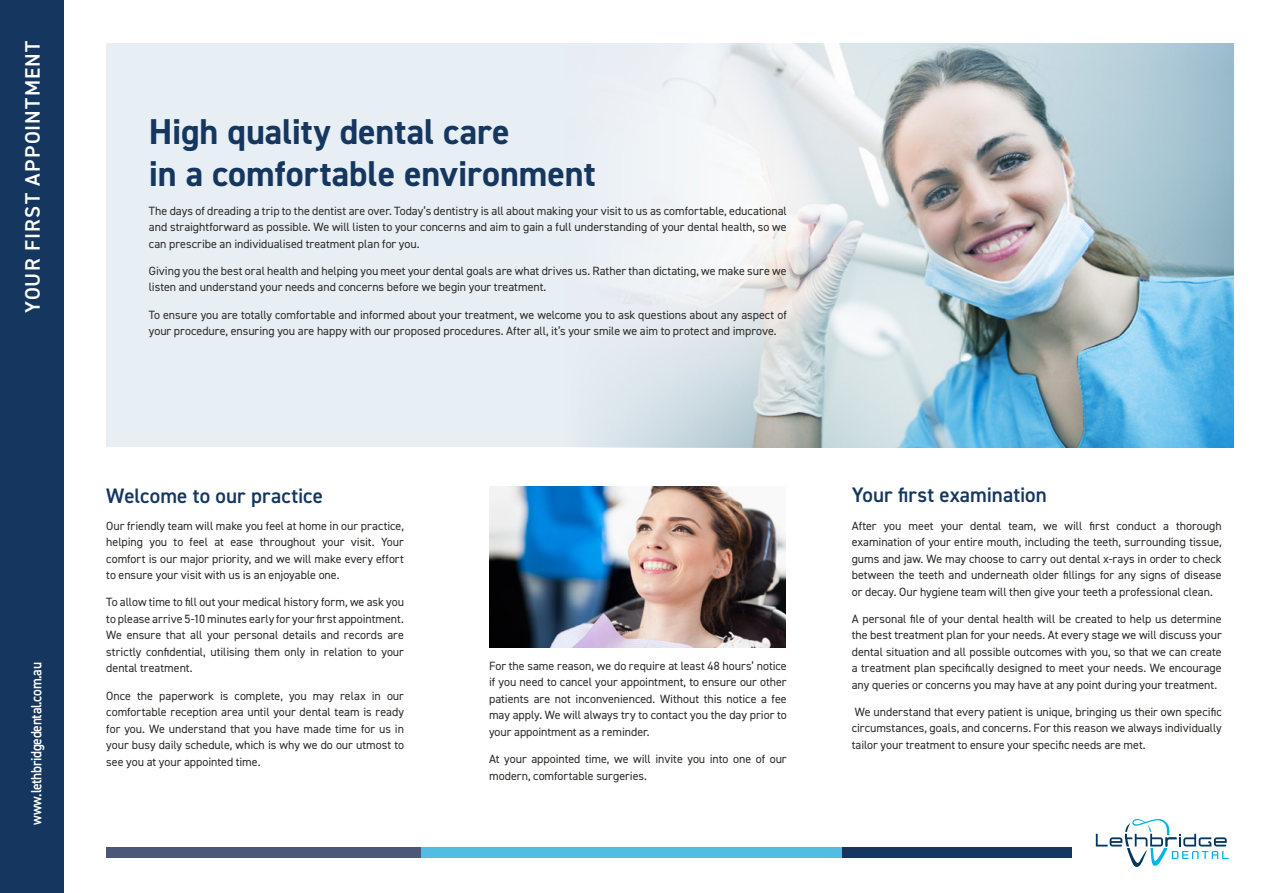
<style>
.page{position:relative;width:1263px;height:893px;background:#fff}
.page>*{position:absolute;margin:0;border:0;box-sizing:border-box;transform-origin:0 0}
.t1{font:700 36px/42px "DIN2014";color:#15375f}
.t2{font:600 21px "DIN2014";color:#15375f}
.t3{font:600 21px "DIN2014";letter-spacing:.055em;color:#fff}
.t4{font:600 15px "DIN2014";letter-spacing:-.02em;color:#fff;scale:.9 1}
.t5{font:12px/16.5px "DIN2014";color:#2c2a27;text-align:justify}
</style>
<div class="page">
<div style="left:0;top:0;width:64px;height:893px;background:#15375f"></div>
<div style="left:106px;top:848px;width:421px;height:10px;background:#4a5779"></div>
<div style="left:421px;top:848px;width:421px;height:10px;background:#51bde2"></div>
<div style="left:842px;top:848px;width:229px;height:10px;background:#15375f"></div>
<svg style="left:1096px;top:819px;width:133px;height:48px"></svg>
<div style="left:106px;top:43px;width:1127px;height:404px;background:#e7eef4"></div>
<img style="left:599px;top:43px;width:634px;height:404px">
<img style="left:489px;top:486px;width:296px;height:161px">
<h2 class="t3" style="left:19px;top:313px;width:274px;rotate:-90deg">YOUR FIRST APPOINTMENT</h2>
<p class="t4" style="left:26px;top:825px;width:183px;rotate:-90deg">www.lethbridgedental.com.au</p>
<h1 class="t1" style="left:149px;top:110px;width:448px">High quality dental care<br>in a comfortable environment</h1>
<p class="t5" style="left:149px;top:202px;width:639px">The days of dreading a trip to the dentist are over. Today’s dentistry is all about making your visit to us as comfortable, educational and straightforward as possible. We will listen to your concerns and aim to gain a full understanding of your dental health, so we can prescribe an individualised treatment plan for you.</p>
<p class="t5" style="left:149px;top:262px;width:639px">Giving you the best oral health and helping you meet your dental goals are what drives us. Rather than dictating, we make sure we listen and understand your needs and concerns before we begin your treatment.</p>
<p class="t5" style="left:149px;top:306px;width:639px">To ensure you are totally comfortable and informed about your treatment, we welcome you to ask questions about any aspect of your procedure, ensuring you are happy with our proposed procedures. After all, it’s your smile we aim to protect and improve.</p>
<h2 class="t2" style="left:106px;top:482px;width:218px">Welcome to our practice</h2>
<p class="t5" style="left:106px;top:517px;width:299px">Our friendly team will make you feel at home in our practice, helping you to feel at ease throughout your visit. Your comfort is our major priority, and we will make every effort to ensure your visit with us is an enjoyable one.</p>
<p class="t5" style="left:106px;top:594px;width:299px">To allow time to fill out your medical history form, we ask you to please arrive 5-10 minutes early for your first appointment.<br>We ensure that all your personal details and records are strictly confidential, utilising them only in relation to your dental treatment.</p>
<p class="t5" style="left:106px;top:687px;width:299px">Once the paperwork is complete, you may relax in our comfortable reception area until your dental team is ready for you. We understand that you have made time for us in your busy daily schedule, which is why we do our utmost to see you at your appointed time.</p>
<p class="t5" style="left:489px;top:657px;width:299px">For the same reason, we do require at least 48 hours’ notice if you need to cancel your appointment, to ensure our other patients are not inconvenienced. Without this notice a fee may apply. We will always try to contact you the day prior to your appointment as a reminder.</p>
<p class="t5" style="left:489px;top:750px;width:299px">At your appointed time, we will invite you into one of our modern, comfortable surgeries.</p>
<h2 class="t2" style="left:852px;top:481px;width:197px">Your first examination</h2>
<p class="t5" style="left:852px;top:517px;width:371px">After you meet your dental team, we will first conduct a thorough examination of your entire mouth, including the teeth, surrounding tissue, gums and jaw. We may choose to carry out dental x-rays in order to check between the teeth and underneath older fillings for any signs of disease or decay. Our hygiene team will then give your teeth a professional clean.</p>
<p class="t5" style="left:852px;top:610px;width:371px">A personal file of your dental health will be created to help us determine the best treatment plan for your needs. At every stage we will discuss your dental situation and all possible outcomes with you, so that we can create a treatment plan specifically designed to meet your needs. We encourage any queries or concerns you may have at any point during your treatment.</p>
<p class="t5" style="left:852px;top:703px;width:371px">We understand that every patient is unique, bringing us their own specific circumstances, goals, and concerns. For this reason we always individually tailor your treatment to ensure your specific needs are met.</p>
</div>
